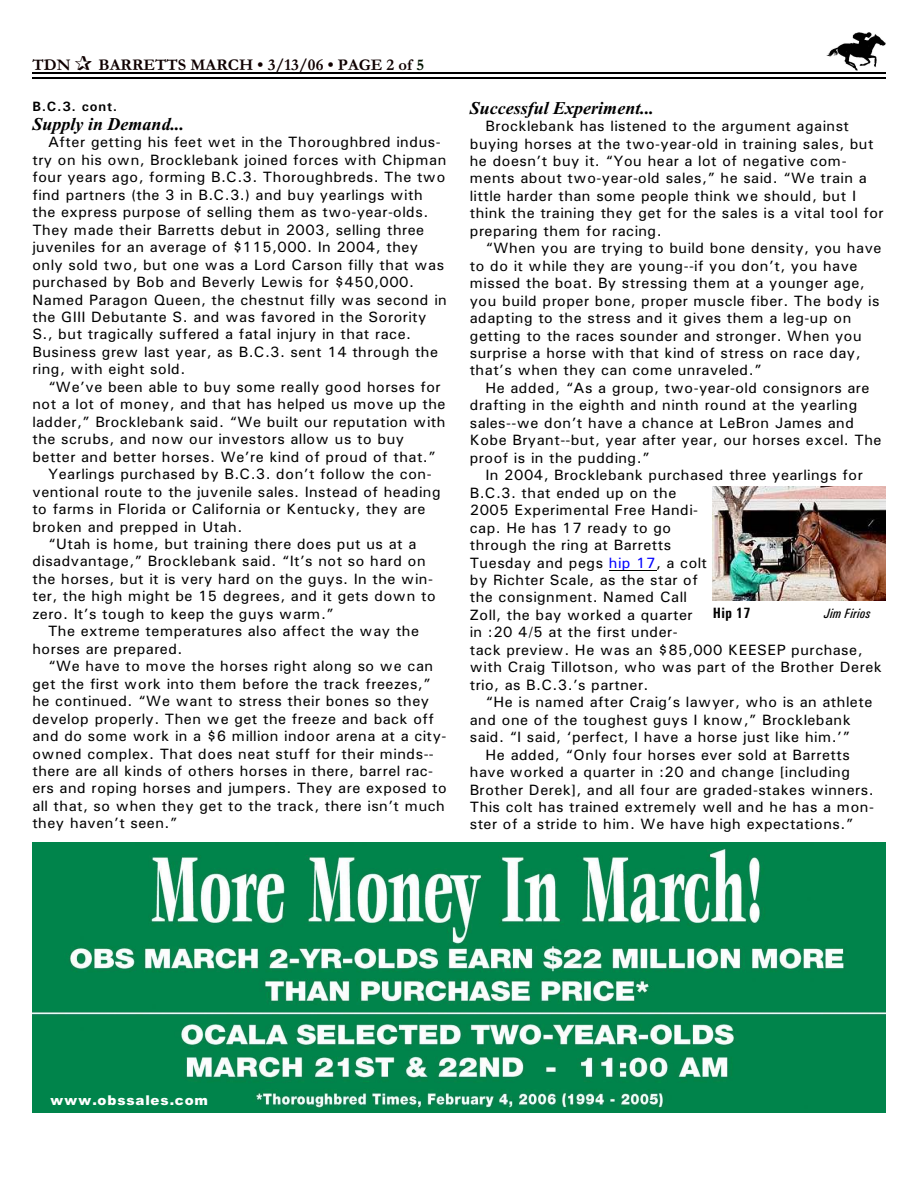
<style>
.page{position:relative;width:918px;height:1188px;background:#fff}
.page>*{position:absolute;margin:0;border:0;box-sizing:border-box;transform-origin:0 0}
.t1{font:italic 700 18px "Times New Roman";color:#000}
.t2{font:700 16.5px "Garamond";letter-spacing:.005em;color:#0f0000}
.t3{font:15px/17.4px "Univers";letter-spacing:.03em;color:#000}
.t4{font:700 15px "Univers Condensed";color:#000}
.t5{font:900 13.5px "Arial";letter-spacing:.065em;color:#fff}
.t6{font:700 13.5px "Univers";color:#000}
.t7{font:italic 13.5px "Univers Condensed";letter-spacing:.02em;color:#000}
.s1{color:#001400}
.s2{color:#00f}
</style>
<div class="page">
<img style="left:826px;top:32px;width:60px;height:38px">
<hr style="left:32px;top:72px;width:853px;height:1px;background:#000">
<hr style="left:32px;top:77px;width:853px;height:2px;background:#000">
<img style="left:32px;top:842px;width:854px;height:270px">
<hr style="left:609px;top:570px;width:47px;height:1px;background:#000">
<img style="left:713px;top:487px;width:173px;height:113px">
<p class="t2" style="left:32px;top:59px;width:40px">TDN</p>
<p class="t2" style="left:98px;top:59px;width:327px">BARRETTS MARCH • 3/13/06 • PAGE 2 of <span class="s1">5</span></p>
<p class="t6" style="left:32px;top:102px;width:86px">B.C.3. cont.</p>
<p class="t1" style="left:32px;top:118px;width:153px">Supply in Demand...</p>
<p class="t3" style="left:32px;top:135px;width:416px;text-indent:16px">After getting his feet wet in the Thoroughbred indus&shy;try on his own, Brocklebank joined forces with Chipman four years ago, forming B.C.3. Thoroughbreds. The two find partners (the 3 in B.C.3.) and buy yearlings with the express purpose of selling them as two-year-olds.<br>They made their Barretts debut in 2003, selling three juveniles for an average of $115,000. In 2004, they only sold two, but one was a Lord Carson filly that was purchased by Bob and Beverly Lewis for $450,000.<br>Named Paragon Queen, the chestnut filly was second in the GIII Debutante S. and was favored in the Sorority S., but tragically suffered a fatal injury in that race.<br>Business grew last year, as B.C.3. sent 14 through the ring, with eight sold.</p>
<p class="t3" style="left:48px;top:379px;width:394px">“We’ve been able to buy some really good horses for</p>
<p class="t3" style="left:32px;top:397px;width:415px">not a lot of money, and that has helped us move up the</p>
<p class="t3" style="left:32px;top:414px;width:415px">ladder,” Brocklebank said. “We built our reputation with</p>
<p class="t3" style="left:32px;top:432px;width:373px">the scrubs, and now our investors allow us to buy</p>
<p class="t3" style="left:32px;top:449px;width:405px">better and better horses. We’re kind of proud of that.”</p>
<p class="t3" style="left:48px;top:467px;width:385px">Yearlings purchased by B.C.3. don’t follow the con-</p>
<p class="t3" style="left:32px;top:484px;width:410px">ventional route to the juvenile sales. Instead of heading</p>
<p class="t3" style="left:32px;top:502px;width:395px">to farms in Florida or California or Kentucky, they are</p>
<p class="t3" style="left:32px;top:519px;width:212px">broken and prepped in Utah.</p>
<p class="t3" style="left:48px;top:536px;width:370px">“Utah is home, but training there does put us at a</p>
<p class="t3" style="left:32px;top:554px;width:395px">disadvantage,” Brocklebank said. “It’s not so hard on</p>
<p class="t3" style="left:32px;top:571px;width:402px">the horses, but it is very hard on the guys. In the win-</p>
<p class="t3" style="left:32px;top:589px;width:405px">ter, the high might be 15 degrees, and it gets down to</p>
<p class="t3" style="left:32px;top:606px;width:303px">zero. It’s tough to keep the guys warm.”</p>
<p class="t3" style="left:48px;top:624px;width:373px">The extreme temperatures also affect the way the</p>
<p class="t3" style="left:32px;top:641px;width:152px">horses are prepared.</p>
<p class="t3" style="left:48px;top:659px;width:386px">“We have to move the horses right along so we can</p>
<p class="t3" style="left:32px;top:676px;width:400px">get the first work into them before the track freezes,”</p>
<p class="t3" style="left:32px;top:694px;width:398px">he continued. “We want to stress their bones so they</p>
<p class="t3" style="left:32px;top:711px;width:403px">develop properly. Then we get the freeze and back off</p>
<p class="t3" style="left:32px;top:729px;width:415px">and do some work in a $6 million indoor arena at a city-</p>
<p class="t3" style="left:32px;top:746px;width:403px">owned complex. That does neat stuff for their minds--</p>
<p class="t3" style="left:32px;top:763px;width:402px">there are all kinds of others horses in there, barrel rac-</p>
<p class="t3" style="left:32px;top:781px;width:416px">ers and roping horses and jumpers. They are exposed to</p>
<p class="t3" style="left:32px;top:798px;width:414px">all that, so when they get to the track, there isn’t much</p>
<p class="t3" style="left:32px;top:816px;width:146px">they haven’t seen.”</p>
<p class="t1" style="left:470px;top:102px;width:186px">Successful Experiment...</p>
<p class="t3" style="left:470px;top:119px;width:416px;text-indent:16px">Brocklebank has listened to the argument against buying horses at the two-year-old in training sales, but he doesn’t buy it. “You hear a lot of negative com&shy;ments about two-year-old sales,” he said. “We train a little harder than some people think we should, but I think the training they get for the sales is a vital tool for preparing them for racing.</p>
<p class="t3" style="left:470px;top:241px;width:413px;text-indent:16px">“When you are trying to build bone density, you have to do it while they are young--if you don’t, you have missed the boat. By stressing them at a younger age, you build proper bone, proper muscle fiber. The body is adapting to the stress and it gives them a leg-up on getting to the races sounder and stronger. When you surprise a horse with that kind of stress on race day, that’s when they can come unraveled.”</p>
<p class="t3" style="left:470px;top:380px;width:413px;text-indent:16px">He added, “As a group, two-year-old consignors are drafting in the eighth and ninth round at the yearling sales--we don’t have a chance at LeBron James and Kobe Bryant--but, year after year, our horses excel. The proof is in the pudding.”</p>
<p class="t3" style="left:470px;top:468px;width:413px;text-indent:16px">In 2004, Brocklebank purchased three yearlings for B.C.3. that ended up on the<br>2005 Experimental Free Handi-<br>cap. He has 17 ready to go<br>through the ring at Barretts<br>Tuesday and pegs <span class="s2">hip 17</span>, a colt<br>by Richter Scale, as the star of<br>the consignment. Named Call<br>Zoll, the bay worked a quarter<br>in :20 4/5 at the first under-<br>tack preview. He was an $85,000 KEESEP purchase, with Craig Tillotson, who was part of the Brother Derek trio, as B.C.3.’s partner.</p>
<p class="t3" style="left:485px;top:695px;width:388px">“He is named after Craig’s lawyer, who is an athlete</p>
<p class="t3" style="left:470px;top:712px;width:383px">and one of the toughest guys I know,” Brocklebank</p>
<p class="t3" style="left:470px;top:730px;width:382px">said. “I said, ‘perfect, I have a horse just like him.’”</p>
<p class="t3" style="left:485px;top:747px;width:366px">He added, “Only four horses ever sold at Barretts</p>
<p class="t3" style="left:470px;top:765px;width:382px">have worked a quarter in :20 and change [including</p>
<p class="t3" style="left:470px;top:782px;width:406px">Brother Derek], and all four are graded-stakes winners.</p>
<p class="t3" style="left:470px;top:799px;width:406px">This colt has trained extremely well and he has a mon-</p>
<p class="t3" style="left:470px;top:817px;width:385px">ster of a stride to him. We have high expectations.”</p>
<p class="t4" style="left:713px;top:607px;width:39px">Hip 17</p>
<p class="t7" style="left:824px;top:608px;width:48px">Jim Firios</p>
<p class="t5" style="left:50px;top:1095px;width:159px">www.obssales.com</p>
</div>
